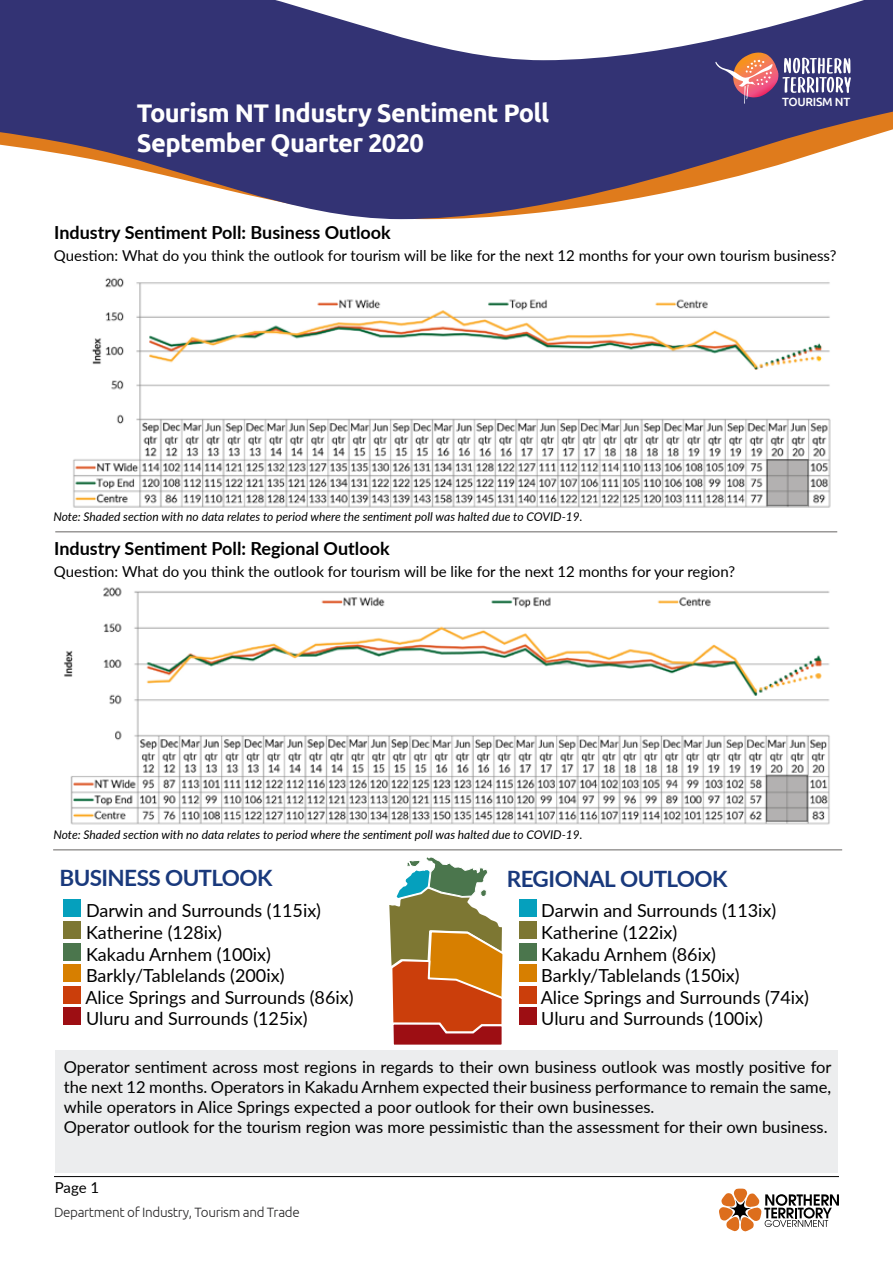
<style>
.page{position:relative;width:893px;height:1263px;background:#fff}
.page>*{position:absolute;margin:0;border:0;box-sizing:border-box;transform-origin:0 0}
.t1{font:700 25.5px/30px "Ubuntu";letter-spacing:-.025em;color:#fff}
.t2{font:700 22.5px "Lato";letter-spacing:-.025em;color:#19397c}
.t3{font:18px/21.6px "Lato";color:#000}
.t4{font:700 18px "Lato";color:#000}
.t5{font:16.5px/19.8px "Lato";color:#000}
.t6{font:15px "Lato";color:#000}
.t7{font:300 13.5px "Ubuntu";letter-spacing:-.025em;color:#292829}
.t8{font:italic 12px "Lato";color:#000}
.t9{font:500 11.85px "Ubuntu";letter-spacing:-.025em;color:#fff}
</style>
<div class="page">
<svg style="left:0;top:60px;width:893px;height:159px;fill:#333374"></svg>
<svg style="left:0;top:0;width:893px;height:60px;fill:#333374"></svg>
<svg style="left:715px;top:53px;width:136px;height:51px;background:#7e658a"></svg>
<svg style="left:719px;top:1188px;width:120px;height:43px"></svg>
<hr style="left:54px;top:1176px;width:785px;height:1px;background:#000">
<img style="left:64px;top:587px;width:766px;height:238px">
<div style="left:55px;top:1050px;width:783px;height:123px;background:#ecedee"></div>
<img style="left:73px;top:277px;width:758px;height:231px">
<svg style="left:769px;top:462px;width:36px;height:41px"></svg>
<hr style="left:55px;top:531px;width:782px;height:1px;background:#676463">
<div style="left:64px;top:899px;width:17px;height:18px;background:#05a0bd"></div>
<div style="left:64px;top:921px;width:17px;height:18px;background:#7d7733"></div>
<div style="left:64px;top:943px;width:17px;height:18px;background:#4b764d"></div>
<div style="left:64px;top:964px;width:17px;height:18px;background:#d77f00"></div>
<div style="left:64px;top:986px;width:17px;height:18px;background:#cb3e0b"></div>
<div style="left:64px;top:1007px;width:17px;height:18px;background:#9d0e13"></div>
<hr style="left:53px;top:849px;width:789px;height:1px;background:#676463">
<svg style="left:389px;top:857px;width:114px;height:188px"></svg>
<div style="left:519px;top:899px;width:18px;height:18px;background:#05a0bd"></div>
<div style="left:519px;top:921px;width:18px;height:18px;background:#7d7733"></div>
<div style="left:519px;top:943px;width:18px;height:18px;background:#4b764d"></div>
<div style="left:519px;top:964px;width:18px;height:18px;background:#d77f00"></div>
<div style="left:519px;top:986px;width:18px;height:18px;background:#cb3e0b"></div>
<div style="left:519px;top:1007px;width:18px;height:18px;background:#9d0e13"></div>
<svg style="left:769px;top:778px;width:36px;height:41px"></svg>
<h1 class="t1" style="left:137px;top:98px;width:414px">Tourism NT Industry Sentiment Poll<br>September Quarter 2020</h1>
<p class="t4" style="left:54px;top:219px;width:338px">Industry Sentiment Poll: Business Outlook</p>
<p class="t9" style="left:782px;top:95px;width:70px">TOURISM NT</p>
<p class="t6" style="left:54px;top:245px;width:784px">Question: What do you think the outlook for tourism will be like for the next 12 months for your own tourism business?</p>
<p class="t8" style="left:53px;top:508px;width:531px">Note: Shaded section with no data relates to period where the sentiment poll was halted due to COVID-19.</p>
<p class="t4" style="left:54px;top:535px;width:337px">Industry Sentiment Poll: Regional Outlook</p>
<p class="t6" style="left:54px;top:561px;width:683px">Question: What do you think the outlook for tourism will be like for the next 12 months for your region?</p>
<p class="t8" style="left:53px;top:826px;width:531px">Note: Shaded section with no data relates to period where the sentiment poll was halted due to COVID-19.</p>
<h2 class="t2" style="left:60px;top:861px;width:214px">BUSINESS OUTLOOK</h2>
<p class="t3" style="left:85px;top:899px;width:270px">Darwin and Surrounds (115ix)<br>Katherine (128ix)<br>Kakadu Arnhem (100ix)<br>Barkly/Tablelands (200ix)<br>Alice Springs and Surrounds (86ix)<br>Uluru and Surrounds (125ix)</p>
<h2 class="t2" style="left:507px;top:862px;width:222px">REGIONAL OUTLOOK</h2>
<p class="t3" style="left:541px;top:899px;width:270px">Darwin and Surrounds (113ix)<br>Katherine (122ix)<br>Kakadu Arnhem (86ix)<br>Barkly/Tablelands (150ix)<br>Alice Springs and Surrounds (74ix)<br>Uluru and Surrounds (100ix)</p>
<p class="t5" style="left:64px;top:1057px;width:769px">Operator sentiment across most regions in regards to their own business outlook was mostly positive for the next 12 months. Operators in Kakadu Arnhem expected their business performance to remain the same, while operators in Alice Springs expected a poor outlook for their own businesses.<br>Operator outlook for the tourism region was more pessimistic than the assessment for their own business.</p>
<p class="t6" style="left:55px;top:1176px;width:46px">Page 1</p>
<p class="t7" style="left:54px;top:1204px;width:247px">Department of Industry, Tourism and Trade</p>
</div>
